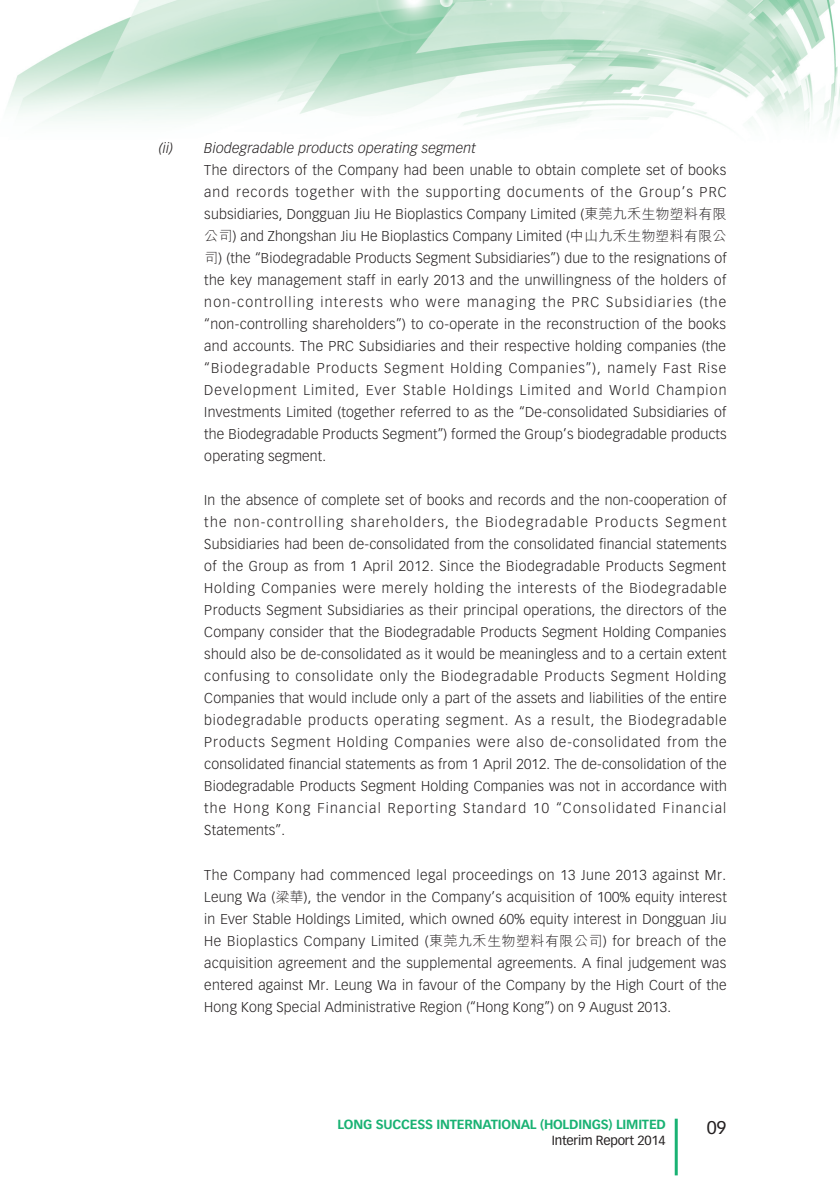
<style>
.page{position:relative;width:840px;height:1191px;background:#fff}
.page>*{position:absolute;margin:0;border:0;box-sizing:border-box;transform-origin:0 0}
.t1{font:18px "Vectora LT Std";color:#231f20}
.t2{font:300 14px/22px "Vectora LT Std";letter-spacing:.015em;color:#231f20;text-align:justify}
.t3{font:italic 300 14px "Vectora LT Std";letter-spacing:.015em;color:#231f20}
.t4{font:700 13px "Vectora LT Std";letter-spacing:-.015em;color:#19b273}
.t5{font:13px "Vectora LT Std";letter-spacing:-.015em;color:#231f20}
.s1{font-family:"M Hei HK"}
</style>
<div class="page">
<img style="left:7px;top:0;width:832px;height:1176px">
<hr style="left:674px;top:1118px;width:3px;height:57px;background:#19b273">
<p class="t3" style="left:159px;top:140px;width:318px">(ii) Biodegradable products operating segment</p>
<p class="t2" style="left:204px;top:160px;width:523px">The directors of the Company had been unable to obtain complete set of books and records together with the supporting documents of the Group’s PRC subsidiaries, Dongguan Jiu He Bioplastics Company Limited (<span class="s1">東莞九禾生物塑料有限公司</span>) and Zhongshan Jiu He Bioplastics Company Limited (<span class="s1">中山九禾生物塑料有限公司</span>) (the “Biodegradable Products Segment Subsidiaries”) due to the resignations of the key management staff in early 2013 and the unwillingness of the holders of non-controlling interests who were managing the PRC Subsidiaries (the “non-controlling shareholders”) to co-operate in the reconstruction of the books and accounts. The PRC Subsidiaries and their respective holding companies (the “Biodegradable Products Segment Holding Companies”), namely Fast Rise Development Limited, Ever Stable Holdings Limited and World Champion Investments Limited (together referred to as the “De-consolidated Subsidiaries of the Biodegradable Products Segment”) formed the Group’s biodegradable products operating segment.</p>
<p class="t2" style="left:204px;top:489px;width:523px">In the absence of complete set of books and records and the non-cooperation of the non-controlling shareholders, the Biodegradable Products Segment Subsidiaries had been de-consolidated from the consolidated financial statements of the Group as from 1 April 2012. Since the Biodegradable Products Segment Holding Companies were merely holding the interests of the Biodegradable Products Segment Subsidiaries as their principal operations, the directors of the Company consider that the Biodegradable Products Segment Holding Companies should also be de-consolidated as it would be meaningless and to a certain extent confusing to consolidate only the Biodegradable Products Segment Holding Companies that would include only a part of the assets and liabilities of the entire biodegradable products operating segment. As a result, the Biodegradable Products Segment Holding Companies were also de-consolidated from the consolidated financial statements as from 1 April 2012. The de-consolidation of the Biodegradable Products Segment Holding Companies was not in accordance with the Hong Kong Financial Reporting Standard 10 “Consolidated Financial Statements”.</p>
<p class="t2" style="left:204px;top:863px;width:523px">The Company had commenced legal proceedings on 13 June 2013 against Mr.<br>Leung Wa (<span class="s1">梁華</span>), the vendor in the Company’s acquisition of 100% equity interest in Ever Stable Holdings Limited, which owned 60% equity interest in Dongguan Jiu He Bioplastics Company Limited (<span class="s1">東莞九禾生物塑料有限公司</span>) for breach of the acquisition agreement and the supplemental agreements. A final judgement was entered against Mr. Leung Wa in favour of the Company by the High Court of the Hong Kong Special Administrative Region (“Hong Kong”) on 9 August 2013.</p>
<p class="t4" style="left:337px;top:1117px;width:330px">LONG SUCCESS INTERNATIONAL (HOLDINGS) LIMITED</p>
<p class="t5" style="left:551px;top:1133px;width:115px">Interim Report 2014</p>
<p class="t1" style="left:706px;top:1116px;width:21px">09</p>
</div>
